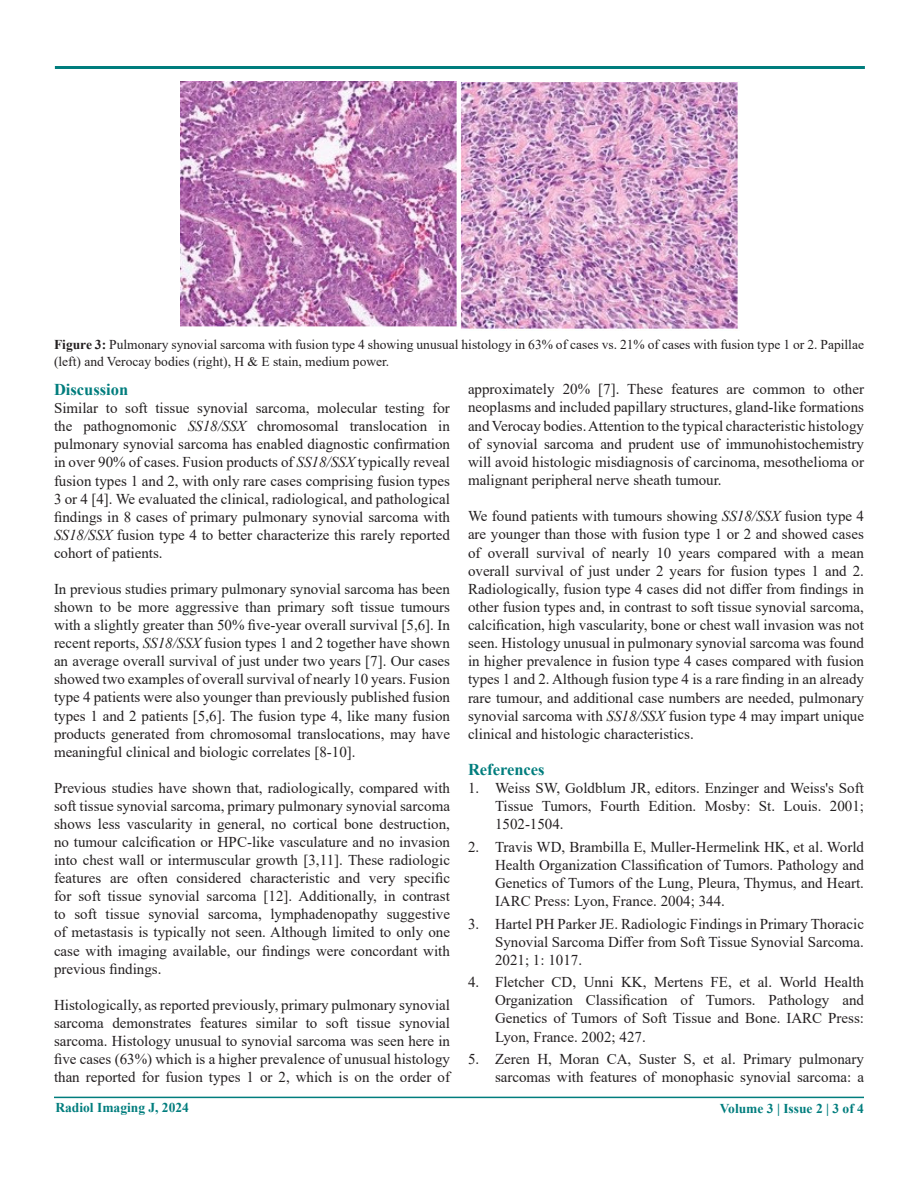
<style>
.page{position:relative;width:918px;height:1188px;background:#fff}
.page>*{position:absolute;margin:0;border:0;box-sizing:border-box;transform-origin:0 0}
.t1{font:700 16.5px "Times New Roman";color:#007d7d}
.t2{font:15px/18.1px "Times New Roman";color:#231f20;text-align:justify}
.t3{font:15px/18.1px "Times New Roman";color:#212121;text-align:justify}
.t4{font:13.5px/16.5px "Times New Roman";color:#231f20}
.t5{font:700 13.5px "Times New Roman";color:#007d7d}
.s1{font-weight:700}
.s2{font-style:italic}
.s3{color:#231f20}
.s4{color:#222}
</style>
<div class="page">
<hr style="left:54px;top:1097px;width:810px;height:1px;background:#007d7d">
<hr style="left:54px;top:66px;width:811px;height:3px;background:#007d7d">
<img style="left:181px;top:82px;width:557px;height:247px">
<p class="t4" style="left:54px;top:336px;width:812px"><span class="s1">Figure 3:</span> Pulmonary synovial sarcoma with fusion type 4 showing unusual histology in 63% of cases vs. 21% of cases with fusion type 1 or 2. Papillae (left) and Verocay bodies (right), H &amp; E stain, medium power.</p>
<p class="t1" style="left:54px;top:378px;width:76px">Discussion</p>
<p class="t2" style="left:54px;top:399px;width:398px">Similar to soft tissue synovial sarcoma, molecular testing for the pathognomonic <span class="s2">SS18/SSX</span> chromosomal translocation in pulmonary synovial sarcoma has enabled diagnostic confirmation in over 90% of cases. Fusion products of <span class="s2">SS18/SSX</span> typically reveal fusion types 1 and 2, with only rare cases comprising fusion types 3 or 4 [4]. We evaluated the clinical, radiological, and pathological findings in 8 cases of primary pulmonary synovial sarcoma with <span class="s2">SS18/SSX</span> fusion type 4 to better characterize this rarely reported cohort of patients.</p>
<p class="t3" style="left:54px;top:579px;width:398px">In previous studies primary pulmonary synovial sarcoma has been shown to be more aggressive than primary soft tissue tumours with a slightly greater than 50% five-year overall survival [5,6]. In recent reports, <span class="s2">SS18/SSX</span> fusion types 1 and 2 together have shown an average overall survival of just under two years [7]. Our cases <span class="s3">showed two examples of overall survival of nearly 10 years. Fusion type 4 patients were also younger than previously published fusion types 1 and 2 patients [5,6]. The fusion type 4, like many fusion products generated from chromosomal translocations, may have meaningful clinical and biologic correlates [8-10].</span></p>
<p class="t2" style="left:54px;top:778px;width:398px">Previous studies have shown that, radiologically, compared with soft tissue synovial sarcoma, primary pulmonary synovial sarcoma shows less vascularity in general, no cortical bone destruction, no tumour calcification or HPC-like vasculature and no invasion into chest wall or intermuscular growth [3,11]. These radiologic features are often considered characteristic and very specific for soft tissue synovial sarcoma [12]. Additionally, in contrast to soft tissue synovial sarcoma, lymphadenopathy suggestive of metastasis is typically not seen. Although limited to only one case with imaging available, our findings were concordant with previous findings.</p>
<p class="t2" style="left:54px;top:995px;width:398px">Histologically, as reported previously, primary pulmonary synovial sarcoma demonstrates features similar to soft tissue synovial sarcoma. Histology unusual to synovial sarcoma was seen here in five cases (63%) which is a higher prevalence of unusual histology than reported for fusion types 1 or 2, which is on the order of</p>
<p class="t2" style="left:468px;top:380px;width:398px">approximately 20% [7]. These features are common to other neoplasms and included papillary structures, gland-like formations and Verocay bodies. Attention to the typical characteristic histology of synovial sarcoma and prudent use of immunohistochemistry will avoid histologic misdiagnosis of carcinoma, mesothelioma or malignant peripheral nerve sheath tumour.</p>
<p class="t2" style="left:468px;top:507px;width:398px">We found patients with tumours showing <span class="s2">SS18/SSX</span> fusion type 4 are younger than those with fusion type 1 or 2 and showed cases of overall survival of nearly 10 years compared with a mean overall survival of just under 2 years for fusion types 1 and 2.<br>Radiologically, fusion type 4 cases did not differ from findings in other fusion types and, in contrast to soft tissue synovial sarcoma, <span class="s4">calcification, high vascularity, bone or chest wall invasion was not seen.</span> Histology unusual in pulmonary synovial sarcoma was found in higher prevalence in fusion type 4 cases compared with fusion types 1 and 2. Although fusion type 4 is a rare finding in an already rare tumour, and additional case numbers are needed, pulmonary synovial sarcoma with <span class="s2">SS18/SSX</span> fusion type 4 may impart unique clinical and histologic characteristics.</p>
<p class="t1" style="left:468px;top:758px;width:78px">References</p>
<p class="t2" style="left:495px;top:779px;width:371px;text-indent:-27px">1. Weiss SW, Goldblum JR, editors. Enzinger and Weiss's Soft Tissue Tumors, Fourth Edition. Mosby: St. Louis. 2001; 1502-1504.</p>
<p class="t2" style="left:495px;top:837px;width:371px;text-indent:-27px">2. Travis WD, Brambilla E, Muller-Hermelink HK, et al. World Health Organization Classification of Tumors. Pathology and Genetics of Tumors of the Lung, Pleura, Thymus, and Heart.<br>IARC Press: Lyon, France. 2004; 344.</p>
<p class="t2" style="left:495px;top:914px;width:371px;text-indent:-27px">3. Hartel PH Parker JE. Radiologic Findings in Primary Thoracic Synovial Sarcoma Differ from Soft Tissue Synovial Sarcoma.<br>2021; 1: 1017.</p>
<p class="t2" style="left:495px;top:973px;width:371px;text-indent:-27px">4. Fletcher CD, Unni KK, Mertens FE, et al. World Health Organization Classification of Tumors. Pathology and Genetics of Tumors of Soft Tissue and Bone. IARC Press:<br>Lyon, France. 2002; 427.</p>
<p class="t2" style="left:468px;top:1049px;width:398px;text-align:right">5. Zeren H, Moran CA, Suster S, et al. Primary pulmonary sarcomas with features of monophasic synovial sarcoma: a</p>
<p class="t5" style="left:55px;top:1098px;width:135px">Radiol Imaging J, 2024</p>
<p class="t5" style="left:720px;top:1099px;width:146px">Volume 3 | Issue 2 | 3 of 4</p>
</div>
